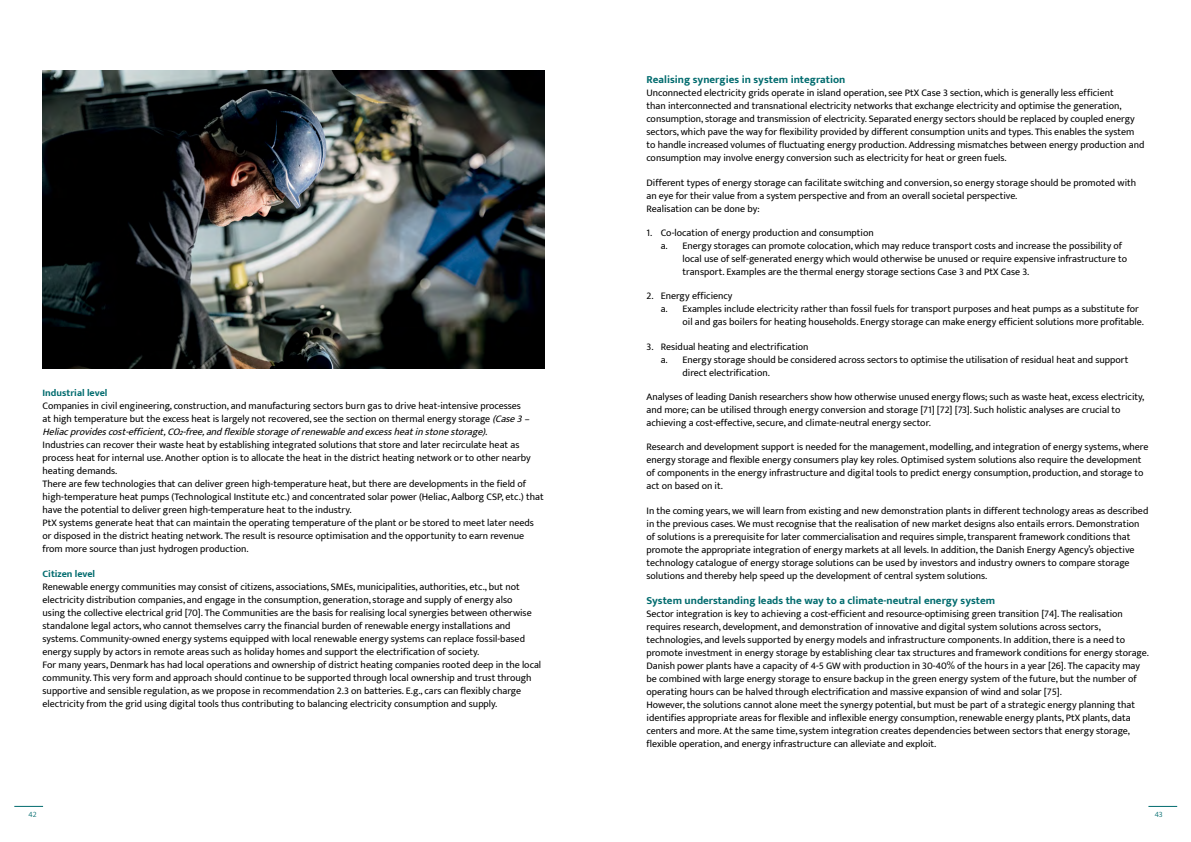
<style>
.page{position:relative;width:1191px;height:842px;background:#fff}
.page>*{position:absolute;margin:0;border:0;box-sizing:border-box;transform-origin:0 0}
.t1{font:700 11px "Mukta";color:#006b6e}
.t2{font:10px/13px "Mukta";color:#000}
.t3{font:700 10px "Mukta";color:#006b6e}
.t4{font:300 8px "Mukta";color:#006b6e}
.s1{font-style:italic}
</style>
<div class="page">
<svg style="left:1148px;top:806px;width:29px;height:1px"></svg>
<svg style="left:14px;top:806px;width:29px;height:1px"></svg>
<img style="left:43px;top:71px;width:501px;height:298px">
<p class="t3" style="left:43px;top:387px;width:66px">Industrial level</p>
<p class="t2" style="left:43px;top:399px;width:492px">Companies in civil engineering, construction, and manufacturing sectors burn gas to drive heat-intensive processes<br>at high temperature but the excess heat is largely not recovered, see the section on thermal energy storage <span class="s1">(Case3–<br>Heliacprovidescost-efficient,CO2-free,andflexiblestorageofrenewableandexcessheatinstonestorage).</span></p>
<p class="t2" style="left:43px;top:438px;width:502px">Industries can recover their waste heat by establishing integrated solutions that store and later recirculate heat as process heat for internal use. Another option is to allocate the heat in the district heating network or to other nearby heating demands.<br>There are few technologies that can deliver green high-temperature heat, but there are developments in the field of high-temperature heat pumps (Technological Institute etc.) and concentrated solar power (Heliac, Aalborg CSP, etc.) that have the potential to deliver green high-temperature heat to the industry.<br>PtX systems generate heat that can maintain the operating temperature of the plant or be stored to meet later needs or disposed in the district heating network. The result is resource optimisation and the opportunity to earn revenue from more source than just hydrogen production.</p>
<p class="t3" style="left:43px;top:567px;width:54px">Citizen level</p>
<p class="t2" style="left:43px;top:579px;width:500px">Renewable energy communities may consist of citizens, associations, SMEs, municipalities, authorities, etc., but not electricity distribution companies, and engage in the consumption, generation, storage and supply of energy also<br>using the collective electrical grid [70]. The Communities are the basis for realising local synergies between otherwise standalone legal actors, who cannot themselves carry the financial burden of renewable energy installations and systems. Community-owned energy systems equipped with local renewable energy systems can replace fossil-based energy supply by actors in remote areas such as holiday homes and support the electrification of society.<br>For many years, Denmark has had local operations and ownership of district heating companies rooted deep in the local community. This very form and approach should continue to be supported through local ownership and trust through supportive and sensible regulation, as we propose in recommendation 2.3 on batteries. E.g., cars can flexibly charge electricity from the grid using digital tools thus contributing to balancing electricity consumption and supply.</p>
<p class="t1" style="left:646px;top:73px;width:200px">Realising synergies in system integration</p>
<p class="t2" style="left:646px;top:86px;width:499px">Unconnected electricity grids operate in island operation, see PtX Case 3 section, which is generally less efficient<br>than interconnected and transnational electricity networks that exchange electricity and optimise the generation, consumption, storage and transmission of electricity. Separated energy sectors should be replaced by coupled energy sectors, which pave the way for flexibility provided by different consumption units and types. This enables the system to handle increased volumes of fluctuating energy production. Addressing mismatches between energy production and consumption may involve energy conversion such as electricity for heat or green fuels.</p>
<p class="t2" style="left:646px;top:176px;width:491px">Different types of energy storage can facilitate switching and conversion, so energy storage should be promoted with an eye for their value from a system perspective and from an overall societal perspective.<br>Realisation can be done by:</p>
<p class="t2" style="left:646px;top:226px;width:229px">1. Co-location of energy production and consumption</p>
<p class="t2" style="left:660px;top:239px;width:463px">a. Energy storages can promote colocation, which may reduce transport costs and increase the possibility of</p>
<p class="t2" style="left:682px;top:252px;width:446px">local use of self-generated energy which would otherwise be unused or require expensive infrastructure to</p>
<p class="t2" style="left:682px;top:265px;width:348px">transport. Examples are the thermal energy storage sections Case 3 and PtX Case 3.</p>
<p class="t2" style="left:646px;top:289px;width:87px">2. Energy efficiency</p>
<p class="t2" style="left:660px;top:302px;width:480px">a. Examples include electricity rather than fossil fuels for transport purposes and heat pumps as a substitute for</p>
<p class="t2" style="left:682px;top:315px;width:463px">oil and gas boilers for heating households. Energy storage can make energy efficient solutions more profitable.</p>
<p class="t2" style="left:646px;top:340px;width:164px">3. Residual heating and electrification</p>
<p class="t2" style="left:660px;top:353px;width:469px">a. Energy storage should be considered across sectors to optimise the utilisation of residual heat and support</p>
<p class="t2" style="left:682px;top:366px;width:89px">direct electrification.</p>
<p class="t2" style="left:646px;top:390px;width:499px">Analyses of leading Danish researchers show how otherwise unused energy flows; such as waste heat, excess electricity, and more; can be utilised through energy conversion and storage [71] [72] [73]. Such holistic analyses are crucial to achieving a cost-effective, secure, and climate-neutral energy sector.</p>
<p class="t2" style="left:646px;top:440px;width:503px">Research and development support is needed for the management, modelling, and integration of energy systems, where energy storage and flexible energy consumers play key roles. Optimised system solutions also require the development of components in the energy infrastructure and digital tools to predict energy consumption, production, and storage to act on based on it.</p>
<p class="t2" style="left:646px;top:504px;width:503px">In the coming years, we will learn from existing and new demonstration plants in different technology areas as described in the previous cases. We must recognise that the realisation of new market designs also entails errors. Demonstration of solutions is a prerequisite for later commercialisation and requires simple, transparent framework conditions that promote the appropriate integration of energy markets at all levels. In addition, the Danish Energy Agency’s objective technology catalogue of energy storage solutions can be used by investors and industry owners to compare storage solutions and thereby help speed up the development of central system solutions.</p>
<p class="t1" style="left:646px;top:594px;width:350px">System understanding leads the way to a climate-neutral energy system</p>
<p class="t2" style="left:646px;top:607px;width:504px">Sector integration is key to achieving a cost-efficient and resource-optimising green transition [74]. The realisation requires research, development, and demonstration of innovative and digital system solutions across sectors, technologies, and levels supported by energy models and infrastructure components. In addition, there is a need to promote investment in energy storage by establishing clear tax structures and framework conditions for energy storage.<br>Danish power plants have a capacity of 4-5 GW with production in 30-40% of the hours in a year [26]. The capacity may be combined with large energy storage to ensure backup in the green energy system of the future, but the number of operating hours can be halved through electrification and massive expansion of wind and solar [75].<br>However, the solutions cannot alone meet the synergy potential, but must be part of a strategic energy planning that identifies appropriate areas for flexible and inflexible energy consumption, renewable energy plants, PtX plants, data centers and more. At the same time, system integration creates dependencies between sectors that energy storage, flexible operation, and energy infrastructure can alleviate and exploit.</p>
<p class="t4" style="left:28px;top:809px;width:10px">42</p>
<p class="t4" style="left:1154px;top:809px;width:9px">43</p>
</div>
